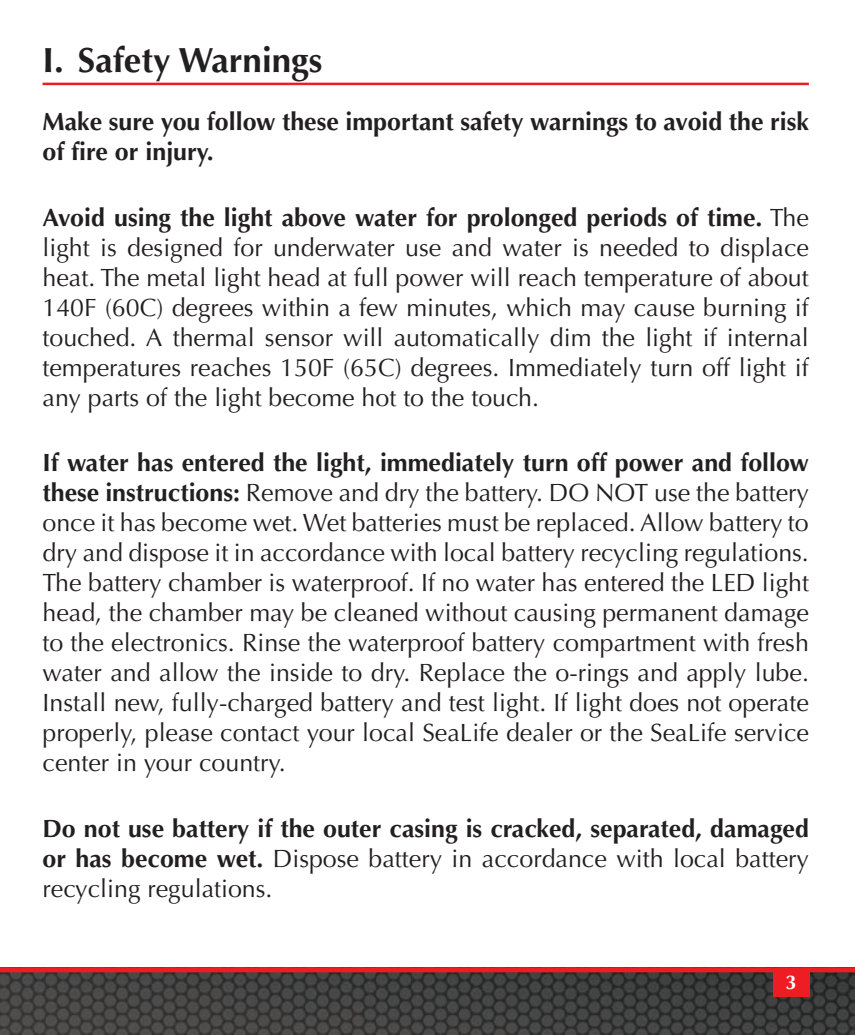
<style>
.page{position:relative;width:855px;height:1035px;background:#fff}
.page>*{position:absolute;margin:0;border:0;box-sizing:border-box;transform-origin:0 0}
.t1{font:700 35px "Optima";color:#231f20}
.t2{font:25px/30px "Optima";color:#231f20;text-align:justify}
.t3{font:700 25px/30px "Optima";color:#231f20}
.t4{font:700 20px "Optima";color:#fff}
.s1{font-weight:700}
.s2{font-weight:400}
</style>
<div class="page">
<img style="left:0;top:972px;width:855px;height:63px">
<div style="left:0;top:967px;width:855px;height:5px;background:#ee1d23"></div>
<div style="left:773px;top:969px;width:36px;height:28px;background:#ee1d23"></div>
<hr style="left:43px;top:83px;width:766px;height:2px;background:#ee1d23">
<h1 class="t1" style="left:43px;top:40px;width:281px">I. Safety Warnings</h1>
<p class="t3" style="left:43px;top:107px;width:768px">Make sure you follow these important safety warnings to avoid the risk of fire or injury.</p>
<p class="t2" style="left:43px;top:203px;width:768px"><span class="s1">Avoid using the light above water for prolonged periods of time.</span> The light is designed for underwater use and water is needed to displace heat. The metal light head at full power will reach temperature of about 140F (60C) degrees within a few minutes, which may cause burning if touched. A thermal sensor will automatically dim the light if internal temperatures reaches 150F (65C) degrees. Immediately turn off light if any parts of the light become hot to the touch.</p>
<p class="t2" style="left:43px;top:448px;width:768px"><span class="s1">If water has entered the light, immediately turn off power and follow these instructions:</span> Remove and dry the battery. DO NOT use the battery once it has become wet. Wet batteries must be replaced. Allow battery to dry and dispose it in accordance with local battery recycling regulations.<br>The battery chamber is waterproof. If no water has entered the LED light head, the chamber may be cleaned without causing permanent damage to the electronics. Rinse the waterproof battery compartment with fresh water and allow the inside to dry. Replace the o-rings and apply lube.<br>Install new, fully-charged battery and test light. If light does not operate properly, please contact your local SeaLife dealer or the SeaLife service center in your country.</p>
<p class="t3" style="left:43px;top:814px;width:768px;text-align:justify">Do not use battery if the outer casing is cracked, separated, damaged or has become wet. <span class="s2">Dispose battery in accordance with local battery recycling regulations.</span></p>
<p class="t4" style="left:786px;top:971px;width:13px">3</p>
</div>
